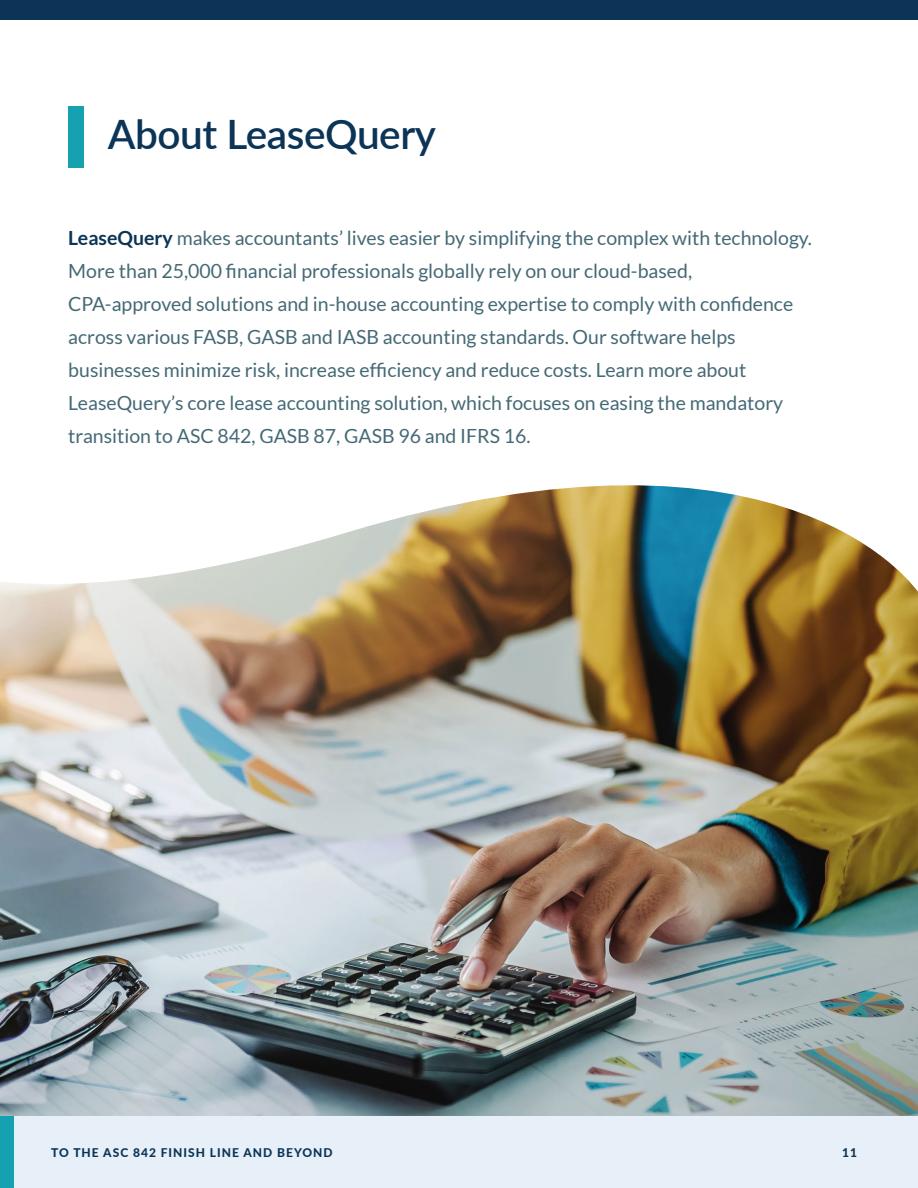
<style>
.page{position:relative;width:918px;height:1188px;background:#fff}
.page>*{position:absolute;margin:0;border:0;box-sizing:border-box;transform-origin:0 0}
.t1{font:600 40.5px "Lato";letter-spacing:-.01em;color:#0b3456}
.t2{font:19.5px/33px "Lato";color:#456975}
.t3{font:800 12px "Lato";letter-spacing:.085em;color:#0b3456}
.s1{font-weight:700;color:#0b3456}
</style>
<div class="page">
<img style="left:0;top:594px;width:918px;height:522px">
<svg style="left:0;top:485px;width:918px;height:109px"></svg>
<div style="left:0;top:0;width:918px;height:20px;background:#0b3456"></div>
<div style="left:68px;top:106px;width:16px;height:61px;background:#15a1af"></div>
<div style="left:9px;top:1116px;width:909px;height:72px;background:#e7f0f8"></div>
<div style="left:0;top:1116px;width:13px;height:72px;background:#15a1af"></div>
<h1 class="t1" style="left:108px;top:104px;width:330px">About LeaseQuery</h1>
<p class="t2" style="left:68px;top:221px;width:745px"><span class="s1">LeaseQuery</span> makes accountants’ lives easier by simplifying the complex with technology.<br>More than 25,000 financial professionals globally rely on our cloud-based, CPA-approved solutions and in-house accounting expertise to comply with confidence across various FASB, GASB and IASB accounting standards. Our software helps businesses minimize risk, increase efficiency and reduce costs. Learn more about LeaseQuery’s core lease accounting solution, which focuses on easing the mandatory transition to ASC 842, GASB 87, GASB 96 and IFRS 16.</p>
<p class="t3" style="left:51px;top:1144px;width:283px">TO THE ASC 842 FINISH LINE AND BEYOND</p>
<p class="t3" style="left:842px;top:1144px;width:16px">11</p>
</div>
